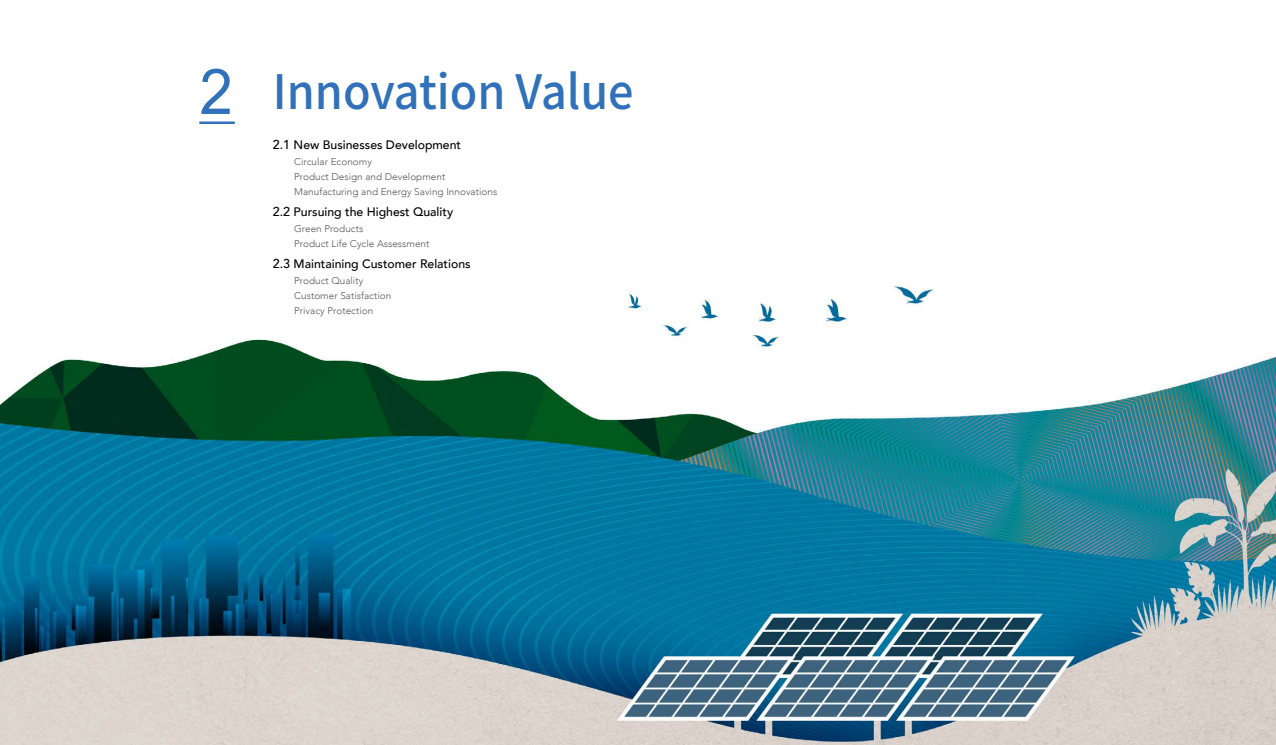
<style>
.page{position:relative;width:1276px;height:745px;background:#fff}
.page>*{position:absolute;margin:0;border:0;box-sizing:border-box;transform-origin:0 0}
.t1{font:500 47.25px "Source Han Sans TC";color:#3071b9;scale:.95 1}
.t2{font:500 12.25px "Avenir";color:#000}
.t3{font:300 9.75px/15px "Avenir";color:#595757}
.s1{font-family:"Arial";font-weight:400;font-size:63px}
.s2{font-size:12.88px}
</style>
<div class="page">
<img style="left:0;top:285px;width:1276px;height:459px">
<hr style="left:199px;top:121px;width:36px;height:3px;background:#3071b9">
<h1 class="t1" style="left:199px;top:65px;width:458px"><span class="s1">2</span> Innovation Value</h1>
<p class="t2" style="left:273px;top:134px;width:190px"><span class="s2">2</span>.<span class="s2">1</span> New Businesses Development</p>
<p class="t3" style="left:294px;top:154px;width:205px">Circular Economy<br>Product Design and Development<br>Manufacturing and Energy Saving Innovations</p>
<p class="t2" style="left:273px;top:201px;width:182px"><span class="s2">2</span>.<span class="s2">2</span> Pursuing the Highest Quality</p>
<p class="t3" style="left:294px;top:221px;width:137px">Green Products<br>Product Life Cycle Assessment</p>
<p class="t2" style="left:273px;top:253px;width:199px"><span class="s2">2</span>.<span class="s2">3</span> Maintaining Customer Relations</p>
<p class="t3" style="left:294px;top:273px;width:99px">Product Quality<br>Customer Satisfaction<br>Privacy Protection</p>
</div>
